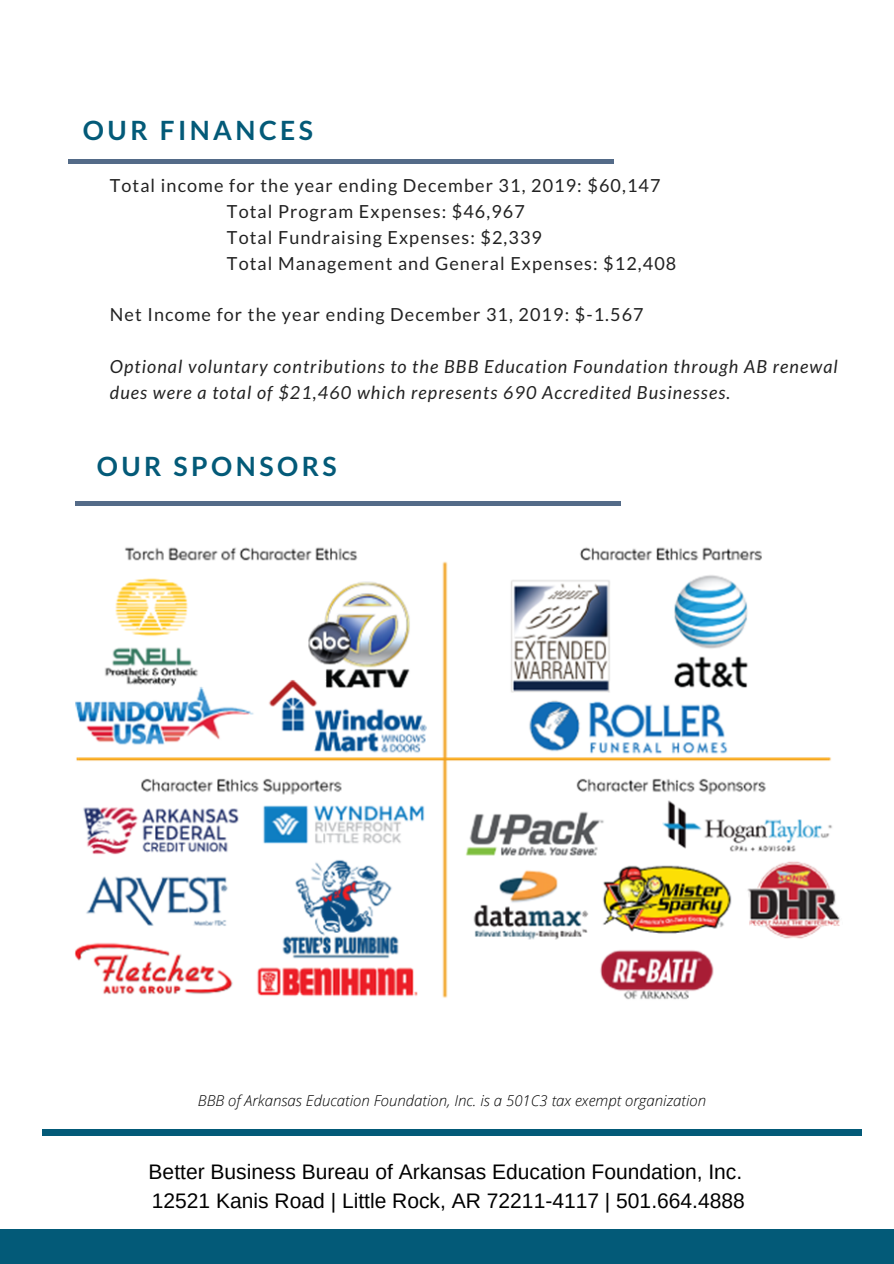
<style>
.page{position:relative;width:894px;height:1264px;background:#fff}
.page>*{position:absolute;margin:0;border:0;box-sizing:border-box;transform-origin:0 0}
.t1{font:700 26.55px "Lato";letter-spacing:.13em;color:#035a78}
.t2{font:21px "Arimo";color:#000}
.t3{font:18px "Lato";letter-spacing:.06em;color:#222}
.t4{font:italic 18px/26px "Lato";letter-spacing:.06em;color:#222}
.t5{font:italic 300 15px "Open Sans";color:#000}
</style>
<div class="page">
<hr style="left:68px;top:160px;width:545px;height:3px;background:#546b88">
<div style="left:0;top:1228px;width:893px;height:35px;background:#035a78"></div>
<hr style="left:75px;top:502px;width:545px;height:3px;background:#546b88">
<div style="left:42px;top:1129px;width:819px;height:6px;background:#035a78"></div>
<img style="left:75px;top:547px;width:765px;height:453px">
<p class="t1" style="left:83px;top:113px;width:231px">OUR FINANCES</p>
<p class="t3" style="left:110px;top:174px;width:552px">Total income for the year ending December 31, 2019: $60,147</p>
<p class="t3" style="left:227px;top:200px;width:299px">Total Program Expenses: $46,967</p>
<p class="t3" style="left:227px;top:226px;width:316px">Total Fundraising Expenses: $2,339</p>
<p class="t3" style="left:227px;top:252px;width:451px">Total Management and General Expenses: $12,408</p>
<p class="t3" style="left:110px;top:303px;width:535px">Net Income for the year ending December 31, 2019: $-1.567</p>
<p class="t4" style="left:110px;top:353px;width:729px">Optional voluntary contributions to the BBB Education Foundation through AB renewal dues were a total of $21,460 which represents 690 Accredited Businesses.</p>
<p class="t1" style="left:97px;top:449px;width:241px">OUR SPONSORS</p>
<p class="t5" style="left:198px;top:1089px;width:509px">BBB of Arkansas Education Foundation, Inc. is a 501C3 tax exempt organization</p>
<p class="t2" style="left:149px;top:1159px;width:595px">Better Business Bureau of Arkansas Education Foundation, Inc.</p>
<p class="t2" style="left:152px;top:1188px;width:594px">12521 Kanis Road | Little Rock, AR 72211-4117 | 501.664.4888</p>
</div>
